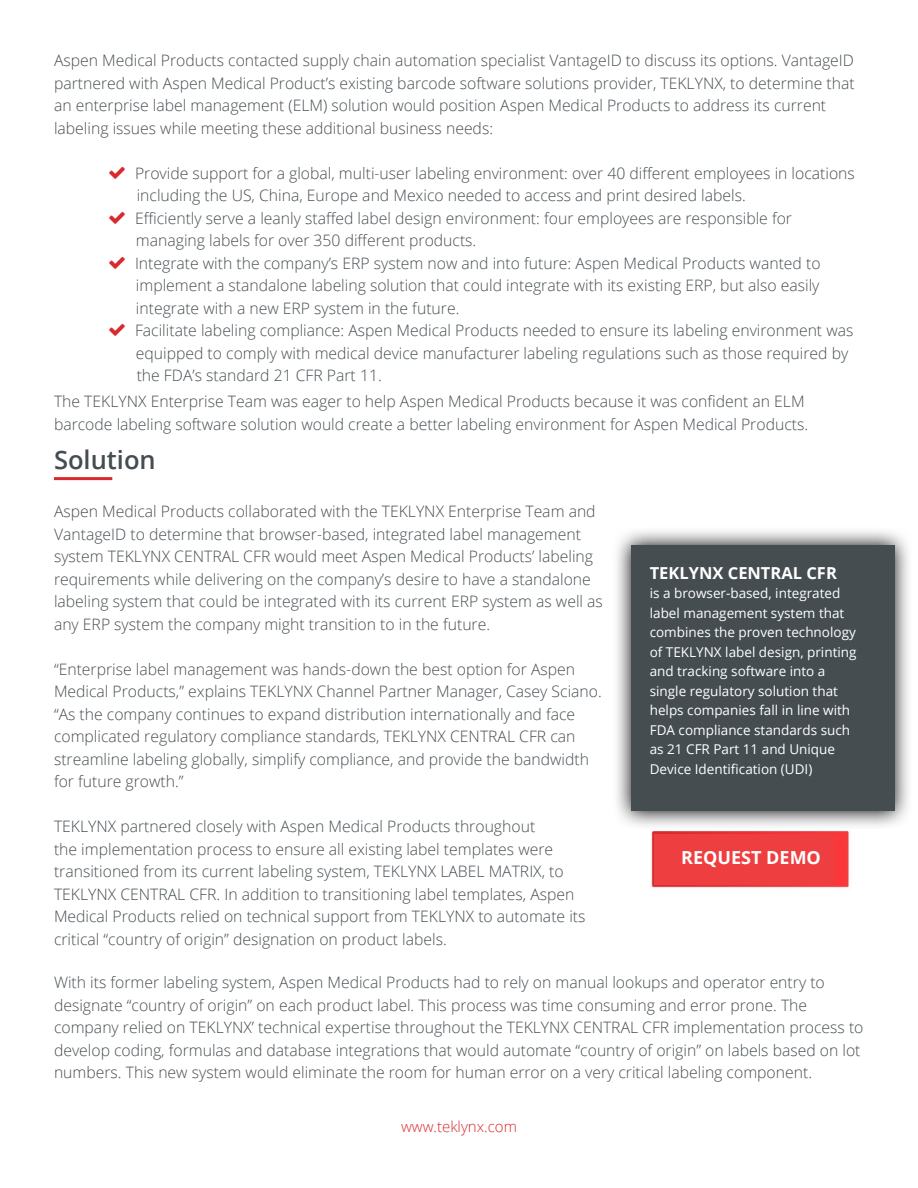
<style>
.page{position:relative;width:918px;height:1188px;background:#fff}
.page>*{position:absolute;margin:0;border:0;box-sizing:border-box;transform-origin:0 0}
.t1{font:600 25.5px "Open Sans";color:#454d51}
.t2{font:700 18px "Open Sans";color:#fff}
.t3{font:700 16.5px "Open Sans";color:#fff}
.t4{font:300 15.75px/22.5px "Open Sans";color:#454d51}
.t5{font:300 15px "Open Sans";color:#d92b2c}
.t6{font:13.5px/19.5px "Open Sans";color:#fff}
</style>
<div class="page">
<svg style="left:617px;top:531px;width:292px;height:295px;background:#c5c5c5"></svg>
<div style="left:631px;top:545px;width:263px;height:266px;background:#454d51"></div>
<img style="left:651px;top:830px;width:199px;height:58px">
<hr style="left:54px;top:477px;width:58px;height:3px;background:#da292d">
<div style="left:654px;top:835px;width:180px;height:50px;background:#ef3e3f"></div>
<p class="t4" style="left:54px;top:49px;width:802px">Aspen Medical Products contacted supply chain automation specialist VantageID to discuss its options. VantageID partnered with Aspen Medical Product’s existing barcode software solutions provider, TEKLYNX, to determine that an enterprise label management (ELM) solution would position Aspen Medical Products to address its current labeling issues while meeting these additional business needs:</p>
<p class="t4" style="left:135px;top:161px;width:721px">Provide support for a global, multi-user labeling environment: over 40 different employees in locations including the US, China, Europe and Mexico needed to access and print desired labels.<br>Efficiently serve a leanly staffed label design environment: four employees are responsible for managing labels for over 350 different products.<br>Integrate with the company’s ERP system now and into future: Aspen Medical Products wanted to implement a standalone labeling solution that could integrate with its existing ERP, but also easily integrate with a new ERP system in the future.<br>Facilitate labeling compliance: Aspen Medical Products needed to ensure its labeling environment was equipped to comply with medical device manufacturer labeling regulations such as those required by the FDA’s standard 21 CFR Part 11.</p>
<p class="t4" style="left:54px;top:390px;width:756px">The TEKLYNX Enterprise Team was eager to help Aspen Medical Products because it was confident an ELM barcode labeling software solution would create a better labeling environment for Aspen Medical Products.</p>
<h1 class="t1" style="left:54px;top:442px;width:103px">Solution</h1>
<p class="t4" style="left:54px;top:500px;width:550px">Aspen Medical Products collaborated with the TEKLYNX Enterprise Team and VantageID to determine that browser-based, integrated label management system TEKLYNX CENTRAL CFR would meet Aspen Medical Products’ labeling requirements while delivering on the company’s desire to have a standalone labeling system that could be integrated with its current ERP system as well as any ERP system the company might transition to in the future.</p>
<p class="t4" style="left:54px;top:657px;width:549px">“Enterprise label management was hands-down the best option for Aspen Medical Products,” explains TEKLYNX Channel Partner Manager, Casey Sciano. “As the company continues to expand distribution internationally and face complicated regulatory compliance standards, TEKLYNX CENTRAL CFR can streamline labeling globally, simplify compliance, and provide the bandwidth for future growth.”</p>
<p class="t4" style="left:54px;top:815px;width:533px">TEKLYNX partnered closely with Aspen Medical Products throughout<br>the implementation process to ensure all existing label templates were transitioned from its current labeling system, TEKLYNX LABEL MATRIX, to TEKLYNX CENTRAL CFR. In addition to transitioning label templates, Aspen Medical Products relied on technical support from TEKLYNX to automate its critical “country of origin” designation on product labels.</p>
<p class="t3" style="left:650px;top:561px;width:189px">TEKLYNX CENTRAL CFR</p>
<p class="t6" style="left:650px;top:583px;width:208px">is a browser-based, integrated label management system that combines the proven technology of TEKLYNX label design, printing and tracking software into a single regulatory solution that helps companies fall in line with<br>FDA compliance standards such as 21 CFR Part 11 and Unique<br>Device Identification (UDI)</p>
<p class="t2" style="left:681px;top:845px;width:141px">REQUEST DEMO</p>
<p class="t4" style="left:54px;top:971px;width:811px">With its former labeling system, Aspen Medical Products had to rely on manual lookups and operator entry to designate “country of origin” on each product label. This process was time consuming and error prone. The company relied on TEKLYNX’ technical expertise throughout the TEKLYNX CENTRAL CFR implementation process to develop coding, formulas and database integrations that would automate “country of origin” on labels based on lot numbers. This new system would eliminate the room for human error on a very critical labeling component.</p>
<p class="t5" style="left:401px;top:1116px;width:117px">www.teklynx.com</p>
</div>
